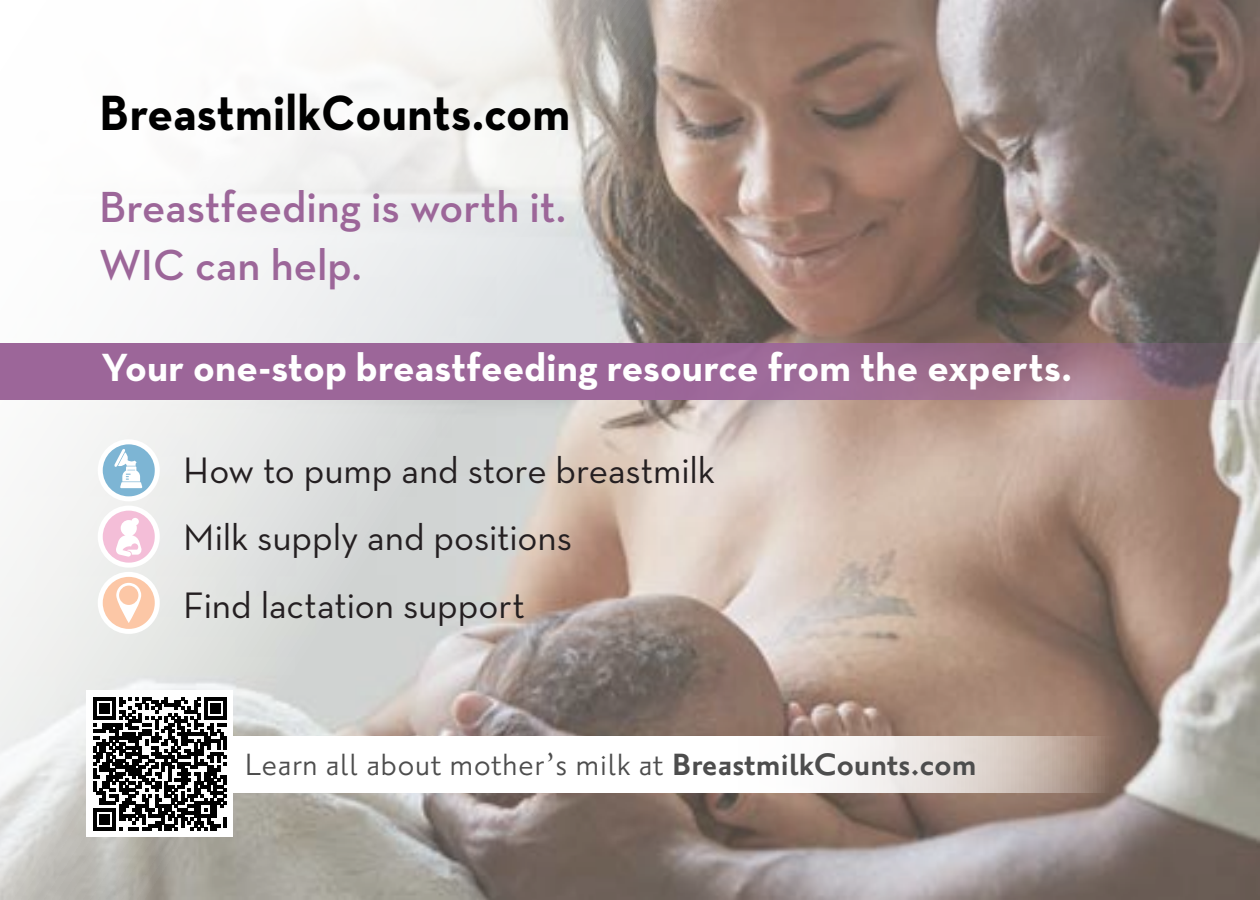
<style>
.page{position:relative;width:1260px;height:900px;background:#fff}
.page>*{position:absolute;margin:0;border:0;box-sizing:border-box;transform-origin:0 0}
.t1{font:700 50.5px "Neutraface Text";letter-spacing:.005em;color:#000;scale:.95 1}
.t2{font:600 44.25px "Neutraface Text";color:#9c6699}
.t3{font:700 40px "Neutraface Text";color:#fff}
.t4{font:37.5px "Neutraface Text";letter-spacing:-.005em;color:#241f21}
.t5{font:37.5px "Priori Sans OT";letter-spacing:.025em;color:#4d4d4d}
.s1{font-weight:700}
</style>
<div class="page">
<img style="left:0;top:0;width:1260px;height:900px">
<svg style="left:95px;top:437px;width:68px;height:199px"></svg>
<svg style="left:233px;top:736px;width:1027px;height:57px"></svg>
<svg style="left:0;top:344px;width:1260px;height:56px;background:#9b6b94"></svg>
<div style="left:86px;top:690px;width:147px;height:147px;background:#fff"></div>
<svg style="left:93px;top:697px;width:134px;height:134px"></svg>
<h1 class="t1" style="left:100px;top:80px;width:497px">BreastmilkCounts.com</h1>
<p class="t2" style="left:99px;top:179px;width:468px">Breastfeeding is worth it.</p>
<p class="t2" style="left:99px;top:237px;width:264px">WIC can help.</p>
<p class="t3" style="left:101px;top:342px;width:972px">Your one-stop breastfeeding resource from the experts.</p>
<p class="t4" style="left:183px;top:447px;width:533px">How to pump and store breastmilk</p>
<p class="t4" style="left:183px;top:514px;width:390px">Milk supply and positions</p>
<p class="t4" style="left:183px;top:582px;width:343px">Find lactation support</p>
<p class="t5" style="left:245px;top:748px;width:733px">Learn all about mother’s milk at <span class="s1">BreastmilkCounts.com</span></p>
</div>
